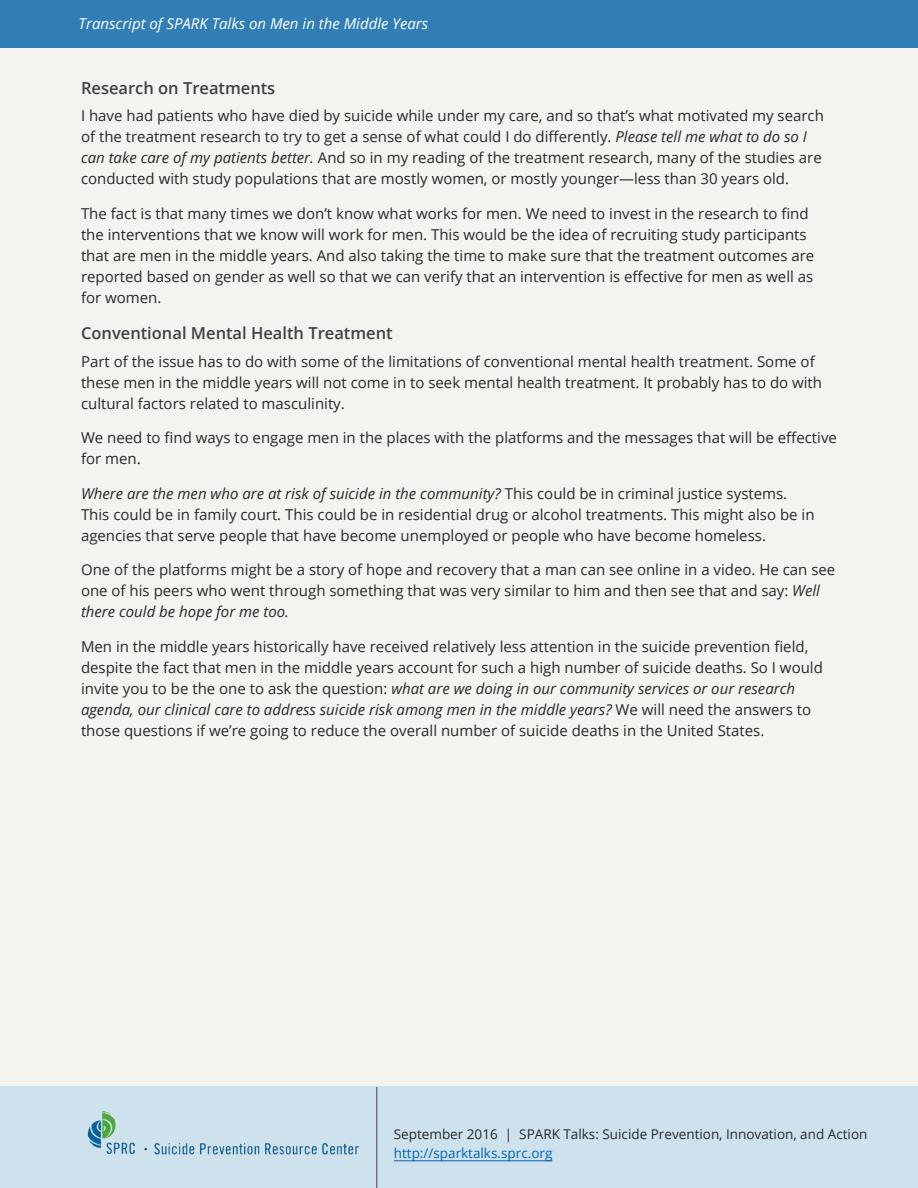
<style>
.page{position:relative;width:918px;height:1188px;background:#fff}
.page>*{position:absolute;margin:0;border:0;box-sizing:border-box;transform-origin:0 0}
.t1{font:600 16.5px "Open Sans";color:#414042}
.body{font:15px/21px "Open Sans";color:#292829}
.t2{font:italic 15px "Open Sans";color:#fff}
.t3{font:13.5px "Open Sans";color:#292829}
.t4{font:13.5px "Open Sans";color:#0063b0}
.s1{font-style:italic}
</style>
<div class="page">
<div style="left:0;top:9px;width:918px;height:1098px;background:#f3f3f0"></div>
<div style="left:0;top:0;width:918px;height:48px;background:#317eb6"></div>
<div style="left:0;top:1086px;width:918px;height:102px;background:#cee2ed"></div>
<img style="left:87px;top:1111px;width:272px;height:44px">
<hr style="left:394px;top:1161px;width:158px;height:1px;background:#0063b0">
<hr style="left:377px;top:1087px;width:1px;height:101px;background:#414042">
<p class="t2" style="left:79px;top:14px;width:351px">Transcript of SPARK Talks on Men in the Middle Years</p>
<h2 class="t1" style="left:81px;top:76px;width:196px">Research on Treatments</h2>
<p class="body" style="left:81px;top:105px;width:744px">I have had patients who have died by suicide while under my care, and so that’s what motivated my search of the treatment research to try to get a sense of what could I do differently. <span class="s1">Please tell me what to do so I can take care of my patients better.</span> And so in my reading of the treatment research, many of the studies are conducted with study populations that are mostly women, or mostly younger—less than 30 years old.</p>
<p class="body" style="left:81px;top:203px;width:735px">The fact is that many times we don’t know what works for men. We need to invest in the research to find the interventions that we know will work for men. This would be the idea of recruiting study participants that are men in the middle years. And also taking the time to make sure that the treatment outcomes are reported based on gender as well so that we can verify that an intervention is effective for men as well as for women.</p>
<h2 class="t1" style="left:81px;top:322px;width:313px">Conventional Mental Health Treatment</h2>
<p class="body" style="left:81px;top:350px;width:743px">Part of the issue has to do with some of the limitations of conventional mental health treatment. Some of these men in the middle years will not come in to seek mental health treatment. It probably has to do with cultural factors related to masculinity.</p>
<p class="body" style="left:81px;top:427px;width:757px">We need to find ways to engage men in the places with the platforms and the messages that will be effective for men.</p>
<p class="body" style="left:81px;top:482px;width:735px"><span class="s1">Where are the men who are at risk of suicide in the community?</span> This could be in criminal justice systems.<br>This could be in family court. This could be in residential drug or alcohol treatments. This might also be in agencies that serve people that have become unemployed or people who have become homeless.</p>
<p class="body" style="left:81px;top:559px;width:756px">One of the platforms might be a story of hope and recovery that a man can see online in a video. He can see one of his peers who went through something that was very similar to him and then see that and say: <span class="s1">Well there could be hope for me too.</span></p>
<p class="body" style="left:81px;top:635px;width:743px">Men in the middle years historically have received relatively less attention in the suicide prevention field, despite the fact that men in the middle years account for such a high number of suicide deaths. So I would invite you to be the one to ask the question: <span class="s1">what are we doing in our community services or our research agenda, our clinical care to address suicide risk among men in the middle years?</span> We will need the answers to those questions if we’re going to reduce the overall number of suicide deaths in the United States.</p>
<p class="t3" style="left:394px;top:1125px;width:475px">September 2016 | SPARK Talks: Suicide Prevention, Innovation, and Action</p>
<p class="t4" style="left:394px;top:1144px;width:160px">http://sparktalks.sprc.org</p>
</div>
